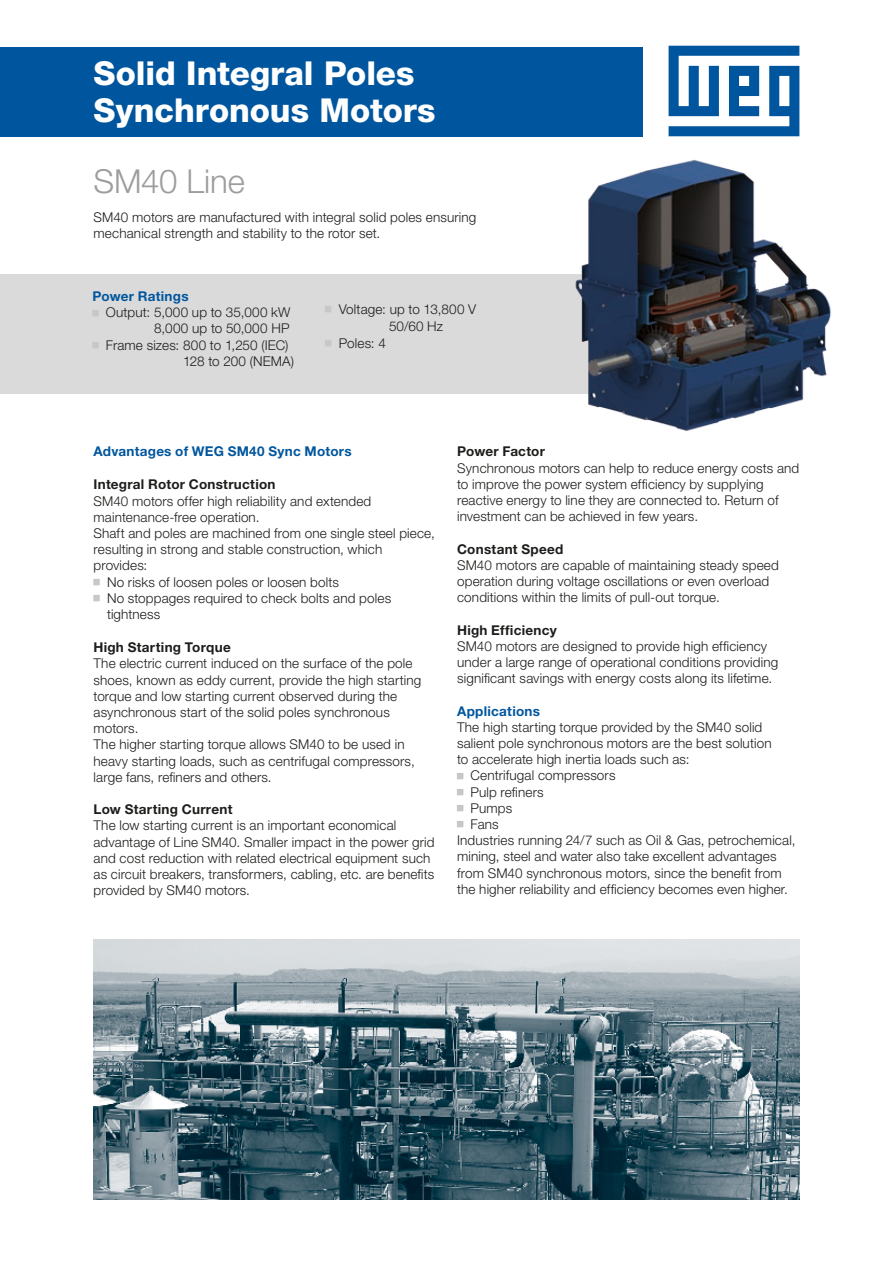
<style>
.page{position:relative;width:893px;height:1263px;background:#fff}
.page>*{position:absolute;margin:0;border:0;box-sizing:border-box;transform-origin:0 0}
.t1{font:800 33px/36.6px "Helvetica Neue LT Pro";color:#fff}
.t2{font:300 33px "Helvetica Neue LT Pro";letter-spacing:-.005em;color:#9d9d9d}
.t3{font:300 13.5px/16.2px "Helvetica Neue LT Pro";letter-spacing:.01em;color:#1d1d1b}
.t4{font:700 13.5px "Helvetica Neue LT Pro";letter-spacing:.02em;color:#1d1d1b}
.t5{font:700 13.5px "Helvetica Neue LT Pro";letter-spacing:.02em;color:#00569e}
</style>
<div class="page">
<div style="left:0;top:274px;width:689px;height:119px;background:#dadada"></div>
<img style="left:94px;top:940px;width:705px;height:259px">
<div style="left:0;top:47px;width:642px;height:89px;background:#00569e"></div>
<svg style="left:669px;top:46px;width:130px;height:90px"></svg>
<img style="left:562px;top:159px;width:269px;height:272px">
<h1 class="t1" style="left:94px;top:55px;width:343px">Solid Integral Poles<br>Synchronous Motors</h1>
<h1 class="t2" style="left:94px;top:161px;width:153px">SM40 Line</h1>
<p class="t3" style="left:94px;top:209px;width:384px">SM40 motors are manufactured with integral solid poles ensuring mechanical strength and stability to the rotor set.</p>
<p class="t5" style="left:92px;top:288px;width:98px">Power Ratings</p>
<p class="t3" style="left:106px;top:304px;width:186px">Output: 5,000 up to 35,000 kW</p>
<p class="t3" style="left:154px;top:320px;width:137px">8,000 up to 50,000 HP</p>
<p class="t3" style="left:106px;top:336px;width:184px">Frame sizes: 800 to 1,250 (IEC)</p>
<p class="t3" style="left:183px;top:353px;width:112px">128 to 200 (NEMA)</p>
<p class="t3" style="left:339px;top:300px;width:139px">Voltage: up to 13,800 V</p>
<p class="t3" style="left:389px;top:317px;width:56px">50/60 Hz</p>
<p class="t3" style="left:339px;top:334px;width:49px">Poles: 4</p>
<p class="t5" style="left:94px;top:443px;width:260px">Advantages of WEG SM40 Sync Motors</p>
<p class="t4" style="left:94px;top:476px;width:184px">Integral Rotor Construction</p>
<p class="t3" style="left:94px;top:492px;width:279px">SM40 motors offer high reliability and extended</p>
<p class="t3" style="left:94px;top:509px;width:167px">maintenance-free operation.</p>
<p class="t3" style="left:94px;top:525px;width:343px">Shaft and poles are machined from one single steel piece,</p>
<p class="t3" style="left:94px;top:541px;width:290px">resulting in strong and stable construction, which</p>
<p class="t3" style="left:94px;top:557px;width:55px">provides:</p>
<p class="t3" style="left:107px;top:573px;width:233px">No risks of loosen poles or loosen bolts</p>
<p class="t3" style="left:107px;top:590px;width:286px">No stoppages required to check bolts and poles</p>
<p class="t3" style="left:107px;top:606px;width:55px">tightness</p>
<p class="t4" style="left:94px;top:639px;width:139px">High Starting Torque</p>
<p class="t3" style="left:94px;top:655px;width:329px">The electric current induced on the surface of the pole shoes, known as eddy current, provide the high starting torque and low starting current observed during the asynchronous start of the solid poles synchronous motors.<br>The higher starting torque allows SM40 to be used in heavy starting loads, such as centrifugal compressors, large fans, refiners and others.</p>
<p class="t4" style="left:94px;top:801px;width:140px">Low Starting Current</p>
<p class="t3" style="left:94px;top:817px;width:342px">The low starting current is an important economical advantage of Line SM40. Smaller impact in the power grid and cost reduction with related electrical equipment such as circuit breakers, transformers, cabling, etc. are benefits provided by SM40 motors.</p>
<p class="t4" style="left:457px;top:443px;width:89px">Power Factor</p>
<p class="t3" style="left:457px;top:459px;width:344px">Synchronous motors can help to reduce energy costs and to improve the power system efficiency by supplying reactive energy to line they are connected to. Return of investment can be achieved in few years.</p>
<p class="t4" style="left:457px;top:540px;width:108px">Constant Speed</p>
<p class="t3" style="left:457px;top:557px;width:323px">SM40 motors are capable of maintaining steady speed operation during voltage oscillations or even overload conditions within the limits of pull-out torque.</p>
<p class="t4" style="left:457px;top:621px;width:101px">High Efficiency</p>
<p class="t3" style="left:457px;top:638px;width:323px">SM40 motors are designed to provide high efficiency under a large range of operational conditions providing significant savings with energy costs along its lifetime.</p>
<p class="t5" style="left:457px;top:702px;width:84px">Applications</p>
<p class="t3" style="left:457px;top:719px;width:307px">The high starting torque provided by the SM40 solid</p>
<p class="t3" style="left:457px;top:735px;width:316px">salient pole synchronous motors are the best solution</p>
<p class="t3" style="left:457px;top:751px;width:234px">to accelerate high inertia loads such as:</p>
<p class="t3" style="left:471px;top:767px;width:146px">Centrifugal compressors</p>
<p class="t3" style="left:471px;top:783px;width:75px">Pulp refiners</p>
<p class="t3" style="left:471px;top:800px;width:43px">Pumps</p>
<p class="t3" style="left:471px;top:816px;width:30px">Fans</p>
<p class="t3" style="left:457px;top:832px;width:340px">Industries running 24/7 such as Oil &amp; Gas, petrochemical,</p>
<p class="t3" style="left:457px;top:848px;width:321px">mining, steel and water also take excellent advantages</p>
<p class="t3" style="left:457px;top:864px;width:326px">from SM40 synchronous motors, since the benefit from</p>
<p class="t3" style="left:457px;top:881px;width:332px">the higher reliability and efficiency becomes even higher.</p>
</div>
